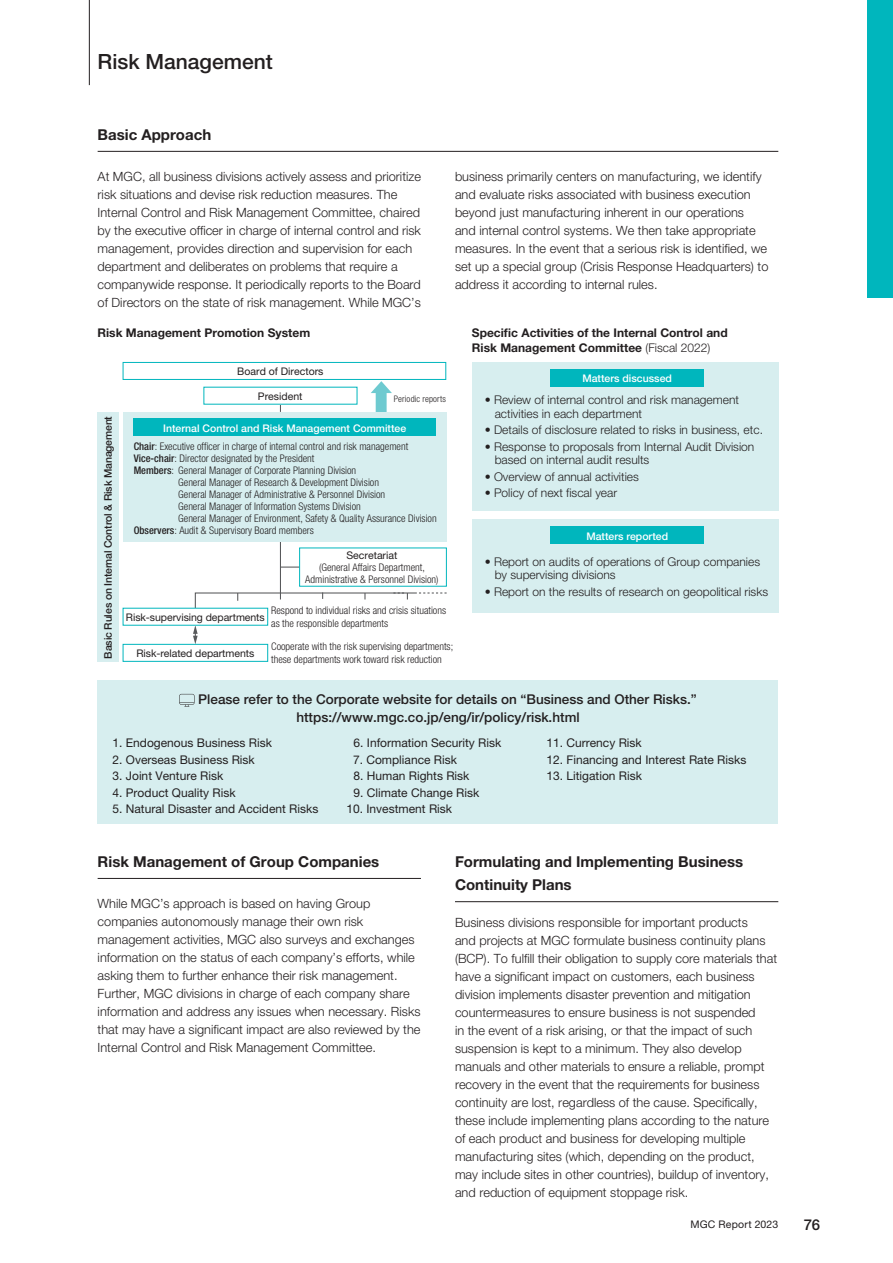
<style>
.page{position:relative;width:893px;height:1263px;background:#fff}
.page>*{position:absolute;margin:0;border:0;box-sizing:border-box;transform-origin:0 0}
.t1{font:500 21px "Helvetica Neue LT Std";color:#231f20}
.t2{font:700 15px/23.2px "Helvetica Neue LT Std";color:#231f20}
.t3{font:500 15px "Helvetica Neue LT Std";color:#231f20}
.t4{font:500 13.5px/18px "Helvetica Neue LT Std";color:#231f20}
.t5{font:300 12.75px/18px "Helvetica Neue LT Std";color:#231f20}
.t6{font:300 12px/13.5px "Helvetica Neue LT Std";color:#231f20}
.t7{font:12px "Helvetica Neue LT Std";color:#231f20}
.t8{font:700 12px/15px "Helvetica Neue LT Std";color:#231f20}
.t9{font:300 condensed 10.5px/13.5px "Helvetica Neue LT Std";color:#231f20}
.t10{font:10.5px "Helvetica Neue LT Std";letter-spacing:-.005em;color:#231f20}
.t11{font:500 10.5px "Helvetica Neue LT Std";color:#fff}
.t12{font:500 10.5px "Helvetica Neue LT Std";letter-spacing:-.015em;color:#231f20}
.t13{font:10.5px "Helvetica Neue LT Std";letter-spacing:.02em;color:#231f20}
.t14{font:300 condensed 9px "Helvetica Neue LT Std";letter-spacing:.015em;color:#231f20}
.s1{font-weight:300}
.s2{font-weight:500}
</style>
<div class="page">
<div style="left:867px;top:0;width:25px;height:298px;background:#00b6bd"></div>
<hr style="left:89px;top:0;width:1px;height:85px;background:#231f20">
<div style="left:98px;top:680px;width:680px;height:144px;background:#d7eeef"></div>
<svg style="left:179px;top:694px;width:15px;height:13px"></svg>
<hr style="left:98px;top:151px;width:680px;height:1px;background:#231f20">
<hr style="left:98px;top:878px;width:323px;height:1px;background:#231f20">
<hr style="left:455px;top:901px;width:323px;height:1px;background:#231f20">
<div style="left:97px;top:412px;width:22px;height:249px;background:#d7eeef"></div>
<div style="left:123px;top:362px;width:323px;height:18px;border:1px solid #00b6bd"></div>
<svg style="left:371px;top:381px;width:21px;height:31px"></svg>
<div style="left:472px;top:362px;width:306px;height:149px;background:#d7eeef"></div>
<div style="left:550px;top:369px;width:153px;height:17px;background:#00b6bd"></div>
<div style="left:472px;top:520px;width:306px;height:93px;background:#d7eeef"></div>
<div style="left:550px;top:527px;width:153px;height:17px;background:#00b6bd"></div>
<svg style="left:281px;top:567px;width:18px;height:1px"></svg>
<hr style="left:280px;top:537px;width:1px;height:62px;background:#58595b">
<div style="left:123px;top:412px;width:323px;height:130px;background:#d7eeef"></div>
<div style="left:134px;top:419px;width:302px;height:17px;background:#00b6bd"></div>
<svg style="left:193px;top:626px;width:5px;height:18px"></svg>
<div style="left:123px;top:644px;width:145px;height:18px;border:1px solid #00b6bd"></div>
<svg style="left:194px;top:592px;width:252px;height:17px"></svg>
<h1 class="t1" style="left:98px;top:54px;width:177px">Risk Management</h1>
<p class="t2" style="left:98px;top:125px;width:115px">Basic Approach</p>
<p class="t5" style="left:98px;top:168px;width:325px">At MGC, all business divisions actively assess and prioritize risk situations and devise risk reduction measures. The Internal Control and Risk Management Committee, chaired by the executive officer in charge of internal control and risk management, provides direction and supervision for each department and deliberates on problems that require a companywide response. It periodically reports to the Board of Directors on the state of risk management. While MGC’s</p>
<p class="t5" style="left:455px;top:169px;width:315px">business primarily centers on manufacturing, we identify and evaluate risks associated with business execution beyond just manufacturing inherent in our operations<br>and internal control systems. We then take appropriate measures. In the event that a serious risk is identified, we set up a special group (Crisis Response Headquarters) to address it according to internal rules.</p>
<p class="t8" style="left:97px;top:326px;width:214px">Risk Management Promotion System</p>
<p class="t8" style="left:472px;top:326px;width:257px">Specific Activities of the Internal Control and<br>Risk Management Committee <span class="s1">(Fiscal 2022)</span></p>
<p class="t12" style="left:104px;top:659px;width:244px;rotate:-90deg">Basic Rules on Internal Control &amp; Risk Management</p>
<p class="t10" style="left:237px;top:368px;width:88px">Board of Directors</p>
<p class="t10" style="left:258px;top:392px;width:46px">President</p>
<p class="t14" style="left:393px;top:396px;width:54px">Periodic reports</p>
<p class="t11" style="left:163px;top:424px;width:245px">Internal Control and Risk Management Committee</p>
<p class="t9" style="left:134px;top:441px;width:276px"><span class="s2">Chair</span>: Executive officer in charge of internal control and risk management</p>
<p class="t9" style="left:134px;top:453px;width:182px"><span class="s2">Vice-chair</span>: Director designated by the President</p>
<p class="t9" style="left:134px;top:465px;width:224px"><span class="s2">Members</span>: General Manager of Corporate Planning Division</p>
<p class="t9" style="left:178px;top:477px;width:202px">General Manager of Research &amp; Development Division</p>
<p class="t9" style="left:178px;top:489px;width:208px">General Manager of Administrative &amp; Personnel Division</p>
<p class="t9" style="left:178px;top:501px;width:184px">General Manager of Information Systems Division</p>
<p class="t9" style="left:178px;top:513px;width:260px">General Manager of Environment, Safety &amp; Quality Assurance Division</p>
<p class="t9" style="left:134px;top:525px;width:182px"><span class="s2">Observers</span>: Audit &amp; Supervisory Board members</p>
<p class="t10" style="left:346px;top:551px;width:52px">Secretariat</p>
<p class="t9" style="left:305px;top:562px;width:135px;line-height:12px;text-align:center">(General Affairs Department,<br>Administrative &amp; Personnel Division)</p>
<p class="t9" style="left:271px;top:604px;width:176px">Respond to individual risks and crisis situations as the responsible departments</p>
<p class="t9" style="left:271px;top:640px;width:183px">Cooperate with the risk supervising departments; these departments work toward risk reduction</p>
<p class="t10" style="left:126px;top:613px;width:140px">Risk-supervising departments</p>
<p class="t10" style="left:136px;top:649px;width:119px">Risk-related departments</p>
<p class="t11" style="left:582px;top:375px;width:91px">Matters discussed</p>
<p class="t6" style="left:494px;top:394px;width:246px;text-indent:-10px">• Review of internal control and risk management activities in each department</p>
<p class="t6" style="left:484px;top:424px;width:280px">• Details of disclosure related to risks in business, etc.</p>
<p class="t6" style="left:494px;top:441px;width:261px;text-indent:-10px">• Response to proposals from Internal Audit Division based on internal audit results</p>
<p class="t6" style="left:484px;top:471px;width:156px">• Overview of annual activities</p>
<p class="t6" style="left:484px;top:487px;width:134px">• Policy of next fiscal year</p>
<p class="t11" style="left:586px;top:532px;width:83px">Matters reported</p>
<p class="t6" style="left:494px;top:556px;width:267px;text-indent:-10px">• Report on audits of operations of Group companies by supervising divisions</p>
<p class="t6" style="left:484px;top:586px;width:285px">• Report on the results of research on geopolitical risks</p>
<p class="t4" style="left:296px;top:692px;width:402px;text-indent:-98px">Please refer to the Corporate website for details on “Business and Other Risks.” https://www.mgc.co.jp/eng/ir/policy/risk.html</p>
<p class="t7" style="left:112px;top:739px;width:161px">1. Endogenous Business Risk</p>
<p class="t7" style="left:112px;top:755px;width:144px">2. Overseas Business Risk</p>
<p class="t7" style="left:112px;top:772px;width:112px">3. Joint Venture Risk</p>
<p class="t7" style="left:112px;top:788px;width:125px">4. Product Quality Risk</p>
<p class="t7" style="left:112px;top:805px;width:207px">5. Natural Disaster and Accident Risks</p>
<p class="t7" style="left:353px;top:739px;width:149px">6. Information Security Risk</p>
<p class="t7" style="left:353px;top:755px;width:106px">7. Compliance Risk</p>
<p class="t7" style="left:353px;top:772px;width:118px">8. Human Rights Risk</p>
<p class="t7" style="left:353px;top:788px;width:127px">9. Climate Change Risk</p>
<p class="t7" style="left:346px;top:805px;width:107px">10. Investment Risk</p>
<p class="t7" style="left:546px;top:739px;width:97px">11. Currency Risk</p>
<p class="t7" style="left:546px;top:755px;width:201px">12. Financing and Interest Rate Risks</p>
<p class="t7" style="left:546px;top:772px;width:97px">13. Litigation Risk</p>
<p class="t2" style="left:98px;top:852px;width:283px">Risk Management of Group Companies</p>
<p class="t2" style="left:455px;top:852px;width:290px">Formulating and Implementing Business<br>Continuity Plans</p>
<p class="t5" style="left:98px;top:896px;width:324px">While MGC’s approach is based on having Group companies autonomously manage their own risk management activities, MGC also surveys and exchanges information on the status of each company’s efforts, while asking them to further enhance their risk management.<br>Further, MGC divisions in charge of each company share information and address any issues when necessary. Risks that may have a significant impact are also reviewed by the Internal Control and Risk Management Committee.</p>
<p class="t5" style="left:455px;top:915px;width:324px">Business divisions responsible for important products<br>and projects at MGC formulate business continuity plans (BCP). To fulfill their obligation to supply core materials that have a significant impact on customers, each business division implements disaster prevention and mitigation countermeasures to ensure business is not suspended<br>in the event of a risk arising, or that the impact of such suspension is kept to a minimum. They also develop manuals and other materials to ensure a reliable, prompt recovery in the event that the requirements for business continuity are lost, regardless of the cause. Specifically, these include implementing plans according to the nature of each product and business for developing multiple manufacturing sites (which, depending on the product, may include sites in other countries), buildup of inventory, and reduction of equipment stoppage risk.</p>
<p class="t13" style="left:690px;top:1221px;width:89px">MGC Report 2023</p>
<p class="t3" style="left:803px;top:1219px;width:18px">76</p>
</div>
